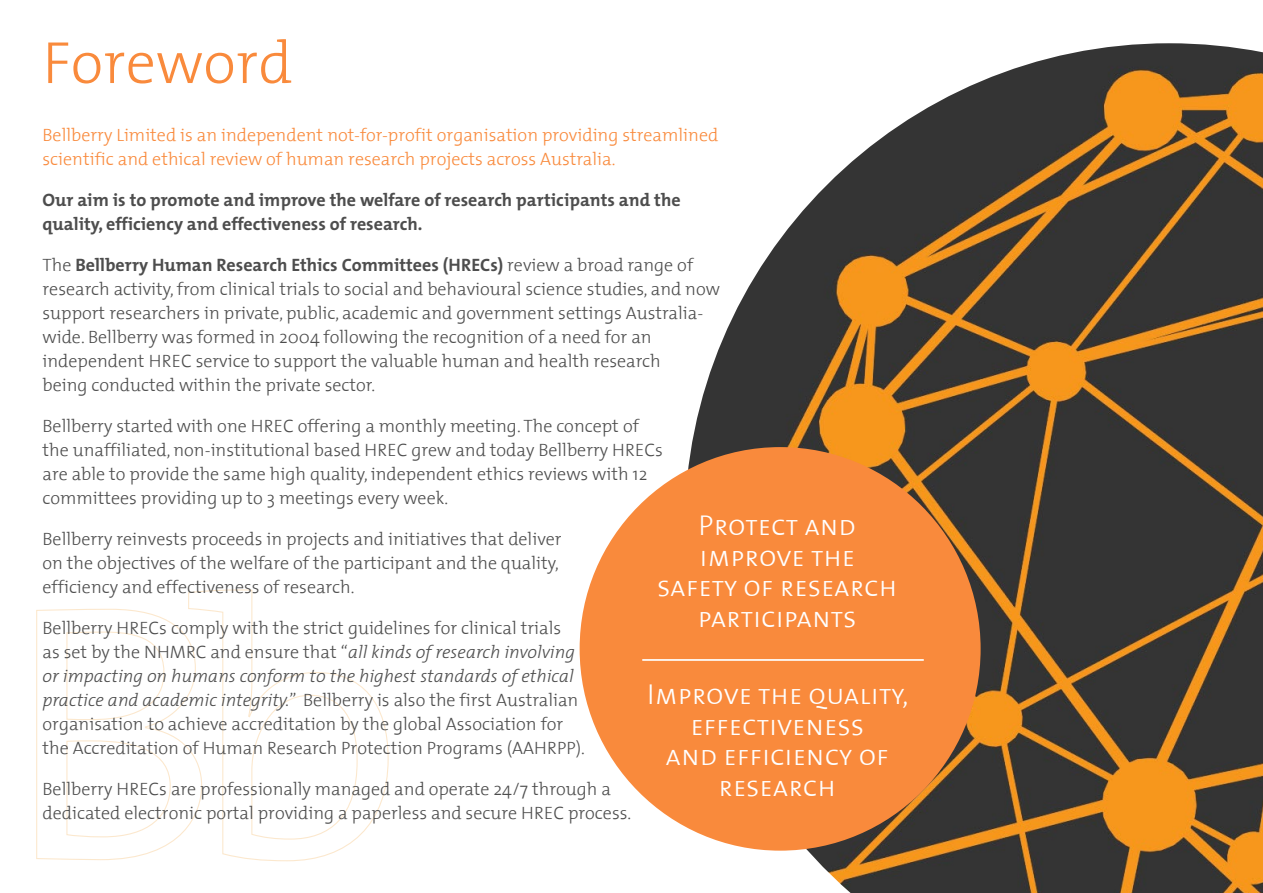
<style>
.page{position:relative;width:1263px;height:893px;background:#fff}
.page>*{position:absolute;margin:0;border:0;box-sizing:border-box;transform-origin:0 0}
.t1{font:300 60px "The Mix 3";color:#f98a3c}
.t2{font:28.95px/30.8px "The Mix 3 Light Caps";color:#fff;text-align:center}
.t3{font:300 18px/24px "The Mix 3";color:#4d4d4d}
.t4{font:700 18px/24px "The Mix";color:#4d4d4d}
.t5{font:300 18px/24px "The Mix 3";color:#f98a3c}
.t6{font:italic 300 18px "The Mix";color:#4d4d4d}
.s1{font-family:"The Mix 3";font-weight:300}
.s2{font-family:"The Mix";font-style:italic}
</style>
<div class="page">
<svg style="left:36px;top:589px;width:353px;height:272px"></svg>
<img style="left:685px;top:43px;width:578px;height:850px">
<div style="left:580px;top:447px;width:401px;height:404px;background:#f98a3c;border-radius:50%"></div>
<hr style="left:642px;top:659px;width:282px;height:2px;background:#fff">
<h1 class="t1" style="left:43px;top:13px;width:251px">Foreword</h1>
<p class="t5" style="left:43px;top:122px;width:677px">Bellberry Limited is an independent not-for-profit organisation providing streamlined scientific and ethical review of human research projects across Australia.</p>
<p class="t4" style="left:43px;top:187px;width:640px">Our aim is to promote and improve the welfare of research participants and the quality, efficiency and effectiveness of research.</p>
<p class="t4" style="left:43px;top:252px;width:652px"><span class="s1">The</span> Bellberry Human Research Ethics Committees (HRECs) <span class="s1">review a broad range of</span></p>
<p class="t3" style="left:43px;top:276px;width:679px">research activity, from clinical trials to social and behavioural science studies, and now support researchers in private, public, academic and government settings Australia&shy;wide. Bellberry was formed in 2004 following the recognition of a need for an independent HREC service to support the valuable human and health research<br>being conducted within the private sector.</p>
<p class="t3" style="left:43px;top:413px;width:622px">Bellberry started with one HREC offering a monthly meeting. The concept of the unaffiliated, non-institutional based HREC grew and today Bellberry HRECs are able to provide the same high quality, independent ethics reviews with 12 committees providing up to 3 meetings every week.</p>
<p class="t3" style="left:43px;top:526px;width:521px">Bellberry reinvests proceeds in projects and initiatives that deliver on the objectives of the welfare of the participant and the quality, efficiency and effectiveness of research.</p>
<p class="t3" style="left:43px;top:615px;width:534px">Bellberry HRECs comply with the strict guidelines for clinical trials as set by the NHMRC and ensure that “<span class="s2">all kinds of research involving</span></p>
<p class="t6" style="left:43px;top:661px;width:533px">or impacting on humans conform to the highest standards of ethical</p>
<p class="t3" style="left:43px;top:687px;width:544px"><span class="s2">practice and academic integrity.</span>” Bellberry is also the first Australian organisation to achieve accreditation by the global Association for the Accreditation of Human Research Protection Programs (AAHRPP).</p>
<p class="t3" style="left:43px;top:776px;width:590px">Bellberry HRECs are professionally managed and operate 24/7 through a dedicated electronic portal providing a paperless and secure HREC process.</p>
<h2 class="t2" style="left:657px;top:509px;width:242px">Protect and improve the safety of research participants</h2>
<h2 class="t2" style="left:647px;top:678px;width:263px">Improve the quality, effectiveness<br>and efficiency of research</h2>
</div>
